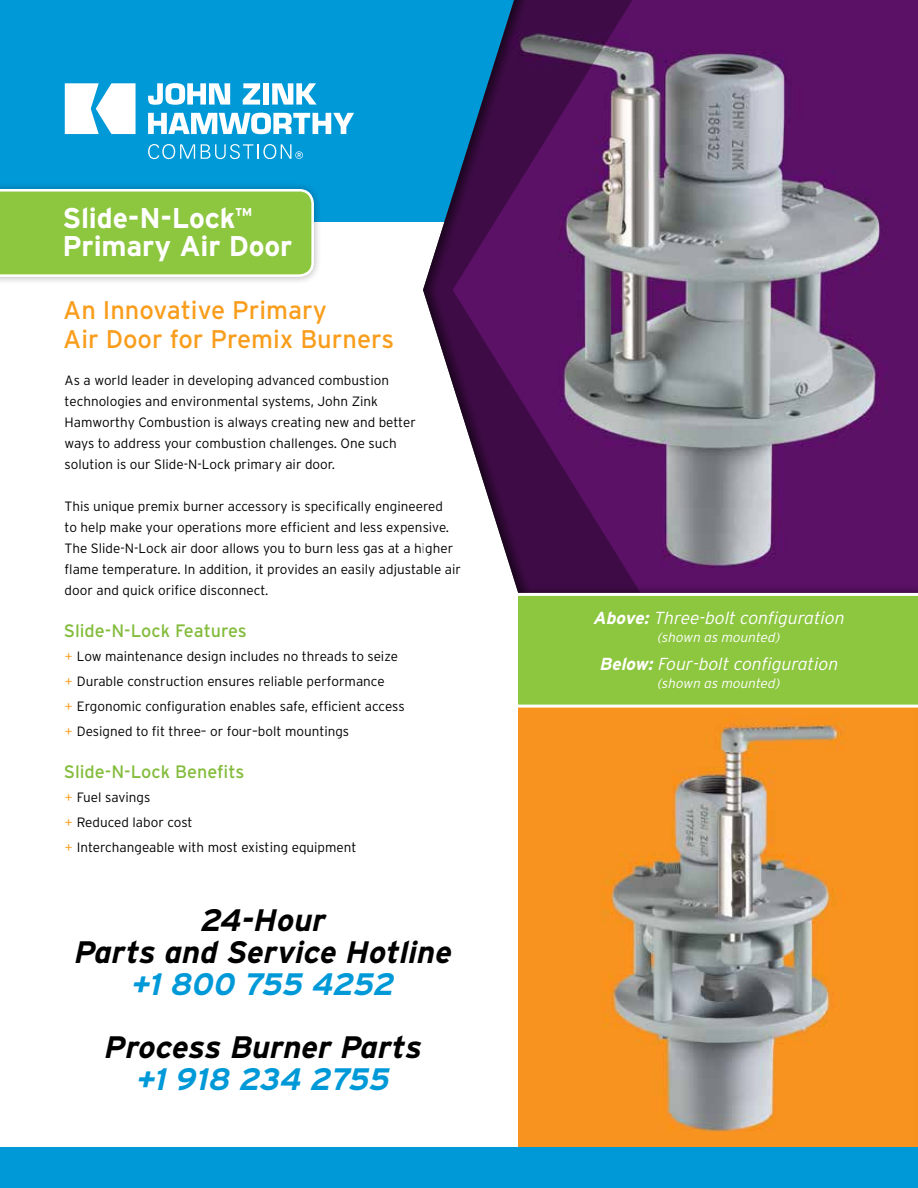
<style>
.page{position:relative;width:918px;height:1188px;background:#fff}
.page>*{position:absolute;margin:0;border:0;box-sizing:border-box;transform-origin:0 0}
.t1{font:italic 700 31.05px/31.7px "Interstate";color:#000;text-align:center}
.t2{font:italic 700 31.05px "Interstate";letter-spacing:-.02em;color:#0099d8}
.t3{font:700 28.5px/27.8px "Interstate";letter-spacing:-.005em;color:#fff}
.t4{font:25.5px/28.5px "Interstate";color:#f99d1c}
.t5{font:18px "Interstate";color:#83bc3c}
.t6{font:italic 300 17.4px "Interstate";color:#fff}
.t7{font:300 13.5px/21px "Interstate";color:#000}
.t8{font:italic 300 13.5px "Interstate";color:#fff}
.s1{color:#f99d1c}
.s2{font-weight:700}
</style>
<div class="page">
<img style="left:518px;top:708px;width:400px;height:440px">
<div style="left:0;top:0;width:918px;height:221px;background:#0099d8"></div>
<svg style="left:65px;top:83px;width:71px;height:51px;background:#dcf0f9"></svg>
<svg style="left:148px;top:144px;width:47px;height:15px"></svg>
<svg style="left:148px;top:113px;width:206px;height:21px"></svg>
<svg style="left:148px;top:83px;width:82px;height:22px"></svg>
<svg style="left:243px;top:83px;width:17px;height:22px"></svg>
<div style="left:263px;top:83px;width:6px;height:22px;background:#fff"></div>
<svg style="left:272px;top:83px;width:45px;height:22px"></svg>
<svg style="left:201px;top:144px;width:102px;height:15px"></svg>
<div style="left:420px;top:0;width:498px;height:595px;background:#000;opacity:.6"></div>
<svg style="left:423px;top:0;width:218px;height:593px"></svg>
<div style="left:0;top:1148px;width:918px;height:40px;background:#0099d8"></div>
<div style="left:0;top:181px;width:322px;height:104px;background:#000;opacity:.3"></div>
<svg style="left:0;top:189px;width:314px;height:88px;background:#94c94b"></svg>
<div style="left:518px;top:594px;width:400px;height:112px;background:#8dc63f"></div>
<hr style="left:516px;top:593px;width:402px;height:3px;background:#fff">
<hr style="left:516px;top:705px;width:402px;height:3px;background:#fff">
<h2 class="t3" style="left:62px;top:204px;width:231px">Slide-N-Lock<sup>™<br></sup>Primary Air Door</h2>
<h3 class="t4" style="left:63px;top:296px;width:332px">An Innovative Primary<br>Air Door for Premix Burners</h3>
<p class="t7" style="left:65px;top:369px;width:353px">As a world leader in developing advanced combustion technologies and environmental systems, John Zink Hamworthy Combustion is always creating new and better ways to address your combustion challenges. One such solution is our Slide-N-Lock primary air door.</p>
<p class="t7" style="left:65px;top:495px;width:398px">This unique premix burner accessory is specifically engineered<br>to help make your operations more efficient and less expensive.<br>The Slide-N-Lock air door allows you to burn less gas at a higher flame temperature. In addition, it provides an easily adjustable air door and quick orifice disconnect.</p>
<h3 class="t5" style="left:64px;top:620px;width:185px">Slide-N-Lock Features</h3>
<p class="t7" style="left:65px;top:644px;width:341px;line-height:24.8px"><span class="s1">+</span> Low maintenance design includes no threads to seize <span class="s1">+</span> Durable construction ensures reliable performance<br><span class="s1">+</span> Ergonomic configuration enables safe, efficient access <span class="s1">+</span> Designed to fit three– or four–bolt mountings</p>
<h3 class="t5" style="left:64px;top:761px;width:182px">Slide-N-Lock Benefits</h3>
<p class="t7" style="left:65px;top:785px;width:293px;line-height:24.8px"><span class="s1">+</span> Fuel savings<br><span class="s1">+</span> Reduced labor cost<br><span class="s1">+</span> Interchangeable with most existing equipment</p>
<h1 class="t1" style="left:73px;top:905px;width:379px">24-Hour<br>Parts and Service Hotline</h1>
<h1 class="t2" style="left:130px;top:967px;width:264px">+1 800 755 4252</h1>
<h1 class="t1" style="left:103px;top:1031px;width:319px">Process Burner Parts</h1>
<h1 class="t2" style="left:135px;top:1062px;width:254px">+1 918 234 2755</h1>
<p class="t6" style="left:593px;top:609px;width:252px"><span class="s2">Above:</span> Three-bolt configuration</p>
<p class="t8" style="left:657px;top:630px;width:124px">(shown as mounted)</p>
<p class="t6" style="left:599px;top:656px;width:240px"><span class="s2">Below:</span> Four-bolt configuration</p>
<p class="t8" style="left:657px;top:677px;width:124px">(shown as mounted)</p>
</div>
